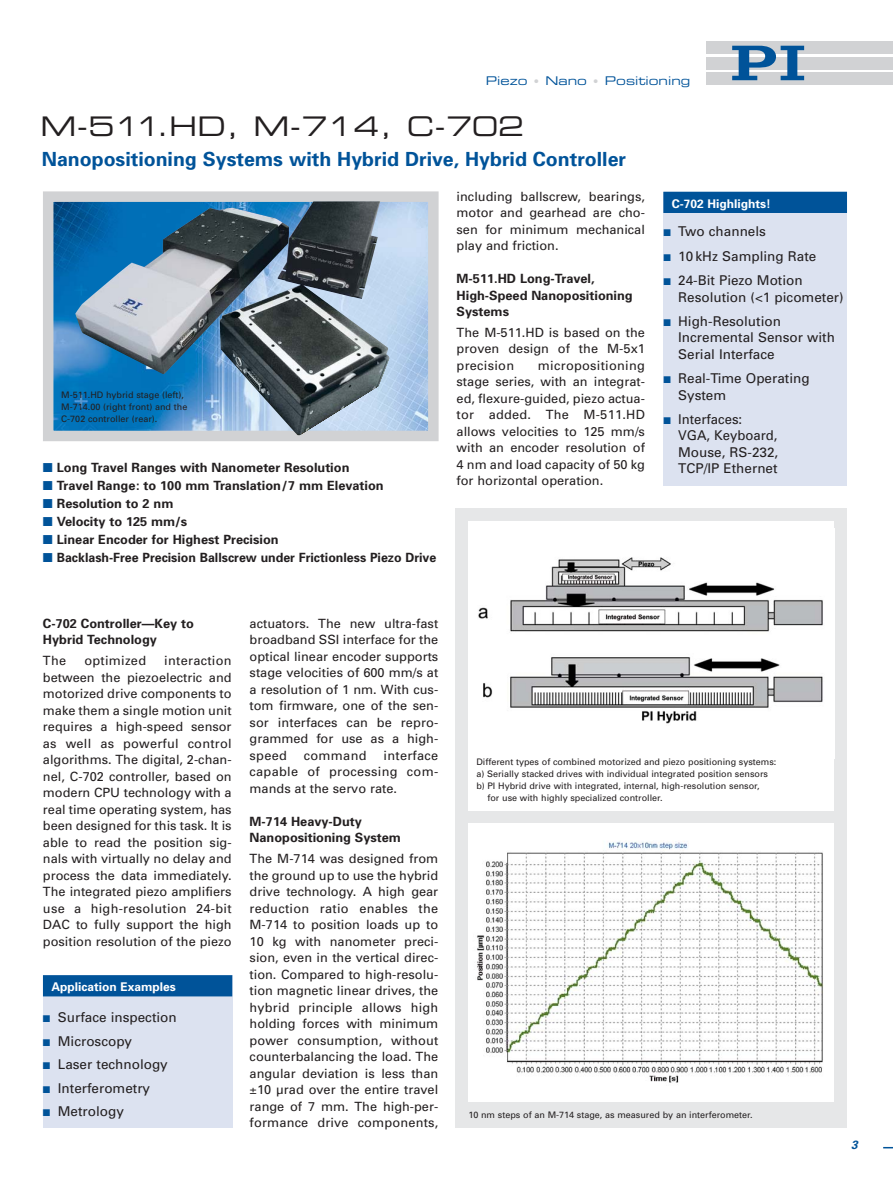
<style>
.page{position:relative;width:893px;height:1190px;background:#fff}
.page>*{position:absolute;margin:0;border:0;box-sizing:border-box;transform-origin:0 0}
.t1{font:27px "Eurostile Extended Two";color:#231f20}
.t2{font:700 19.5px "Univers";color:#005399}
.t3{font:13.5px/16.2px "Univers";color:#231f20}
.t4{font:12.75px/16.5px "Univers";color:#231f20;text-align:justify}
.t5{font:700 12.75px/16.5px "Univers";color:#231f20}
.t6{font:12.75px "Univers";letter-spacing:.02em;color:#231f20}
.t7{font:700 12px "Univers";color:#fff}
.t8{font:12px "Eurostile Extended Two";color:#005399}
.t9{font:italic 700 12px "Univers";color:#005399}
.t10{font:9px/12px "Univers";color:#231f20}
.s1{font-size:10.5px;color:#d1d2d4}
.s2{font-family:"European Pi Three";font-weight:400;font-size:15px;color:#005399}
.s3{font-family:"European Pi Three";font-size:11.25px;color:#005399}
</style>
<div class="page">
<div style="left:706px;top:42px;width:186px;height:12px;background:#d1d2d4"></div>
<div style="left:706px;top:57px;width:186px;height:12px;background:#d1d2d4"></div>
<div style="left:706px;top:72px;width:186px;height:12px;background:#d1d2d4"></div>
<svg style="left:732px;top:46px;width:72px;height:34px"></svg>
<svg style="left:883px;top:1146px;width:9px;height:2px"></svg>
<img style="left:54px;top:202px;width:373px;height:228px">
<div style="left:43px;top:191px;width:395px;height:250px;border:10px solid #d1d2d4"></div>
<img style="left:75px;top:202px;width:315px;height:233px">
<div style="left:43px;top:975px;width:189px;height:152px;background:#dce2f0"></div>
<div style="left:43px;top:975px;width:189px;height:10px;background:#005399"></div>
<div style="left:43px;top:985px;width:189px;height:11px;background:#005399"></div>
<div style="left:663px;top:192px;width:184px;height:293px;background:#dce2f0"></div>
<div style="left:663px;top:192px;width:184px;height:10px;background:#005399"></div>
<div style="left:663px;top:202px;width:184px;height:11px;background:#005399"></div>
<div style="left:455px;top:508px;width:392px;height:619px;background:#e6e7e8"></div>
<div style="left:468px;top:521px;width:366px;height:289px;background:#fff"></div>
<img style="left:478px;top:557px;width:345px;height:167px">
<div style="left:468px;top:823px;width:366px;height:278px;background:#fff"></div>
<img style="left:477px;top:841px;width:346px;height:242px">
<p class="t8" style="left:486px;top:76px;width:206px">Piezo <span class="s1">•</span> Nano <span class="s1">•</span> Positioning</p>
<h1 class="t1" style="left:41px;top:116px;width:485px">M-511.HD, M-714, C-702</h1>
<h2 class="t2" style="left:42px;top:152px;width:585px">Nanopositioning Systems with Hybrid Drive, Hybrid Controller</h2>
<p class="t10" style="left:61px;top:389px;width:127px">M-511.HD hybrid stage (left),<br>M-714.00 (right front) and the<br>C-702 controller (rear).</p>
<p class="t5" style="left:43px;top:461px;width:308px"><span class="s2">-</span> Long Travel Ranges with Nanometer Resolution</p>
<p class="t5" style="left:43px;top:479px;width:342px"><span class="s2">-</span> Travel Range: to 100 mm Translation/7 mm Elevation</p>
<p class="t5" style="left:43px;top:497px;width:132px"><span class="s2">-</span> Resolution to 2 nm</p>
<p class="t5" style="left:43px;top:515px;width:146px"><span class="s2">-</span> Velocity to 125 mm/s</p>
<p class="t5" style="left:43px;top:533px;width:237px"><span class="s2">-</span> Linear Encoder for Highest Precision</p>
<p class="t5" style="left:43px;top:551px;width:395px"><span class="s2">-</span> Backlash-Free Precision Ballscrew under Frictionless Piezo Drive</p>
<p class="t4" style="left:456px;top:189px;width:190px">including ballscrew, bearings, motor and gearhead are cho&shy;sen for minimum mechanical play and friction.</p>
<p class="t5" style="left:456px;top:271px;width:178px">M-511.HD Long-Travel,<br>High-Speed Nanopositioning<br>Systems</p>
<p class="t4" style="left:456px;top:325px;width:190px">The M-511.HD is based on the proven design of the M-5x1 precision</p>
<p class="t4" style="left:456px;top:358px;width:190px;text-indent:81px">micropositioning stage series, with an integrat&shy;ed, flexure-guided, piezo actua&shy;tor added. The M-511.HD allows velocities to 125 mm/s with an encoder resolution of 4 nm and load capacity of 50 kg for horizontal operation.</p>
<p class="t7" style="left:672px;top:199px;width:101px">C-702 Highlights!</p>
<p class="t3" style="left:663px;top:224px;width:104px"><span class="s3">-</span> Two channels</p>
<p class="t3" style="left:663px;top:249px;width:154px"><span class="s3">-</span> 10 kHz Sampling Rate</p>
<p class="t3" style="left:678px;top:274px;width:167px;text-indent:-15px"><span class="s3">-</span> 24-Bit Piezo Motion<br>Resolution (&lt;1 picometer)</p>
<p class="t3" style="left:678px;top:314px;width:158px;text-indent:-15px"><span class="s3">-</span> High-Resolution<br>Incremental Sensor with<br>Serial Interface</p>
<p class="t3" style="left:678px;top:372px;width:133px;text-indent:-15px"><span class="s3">-</span> Real-Time Operating<br>System</p>
<p class="t3" style="left:678px;top:412px;width:102px;text-indent:-15px"><span class="s3">-</span> Interfaces:<br>VGA, Keyboard,<br>Mouse, RS-232,<br>TCP/IP Ethernet</p>
<p class="t5" style="left:43px;top:616px;width:152px">C-702 Controller—Key to<br>Hybrid Technology</p>
<p class="t4" style="left:43px;top:653px;width:25px">The</p>
<p class="t6" style="left:84px;top:656px;width:63px">optimized</p>
<p class="t4" style="left:43px;top:653px;width:190px;text-indent:121px">interaction between the piezoelectric and motorized drive components to make them a single motion unit requires a high-speed sensor as well as powerful control algorithms. The digital, 2-chan&shy;nel, C-702 controller, based on modern CPU technology with a real time operating system, has been designed for this task. It is able to read the position sig&shy;nals with virtually no delay and process the data immediately.<br>The integrated piezo amplifiers use a high-resolution 24-bit DAC to fully support the high position resolution of the piezo</p>
<p class="t7" style="left:51px;top:982px;width:126px">Application Examples</p>
<p class="t3" style="left:43px;top:1010px;width:135px"><span class="s3">-</span> Surface inspection</p>
<p class="t3" style="left:43px;top:1034px;width:91px"><span class="s3">-</span> Microscopy</p>
<p class="t3" style="left:43px;top:1057px;width:126px"><span class="s3">-</span> Laser technology</p>
<p class="t3" style="left:43px;top:1081px;width:109px"><span class="s3">-</span> Interferometry</p>
<p class="t3" style="left:43px;top:1104px;width:82px"><span class="s3">-</span> Metrology</p>
<p class="t4" style="left:249px;top:616px;width:190px">actuators. The new ultra-fast broadband SSI interface for the optical linear encoder supports stage velocities of 600 mm/s at a resolution of 1 nm. With cus&shy;tom firmware, one of the sen&shy;sor interfaces can be repro&shy;grammed for use as a high&shy;speed</p>
<p class="t4" style="left:249px;top:748px;width:190px;text-indent:134px">interface capable of processing com&shy;mands at the servo rate.</p>
<p class="t5" style="left:249px;top:814px;width:153px">M-714 Heavy-Duty<br>Nanopositioning System</p>
<p class="t4" style="left:249px;top:851px;width:190px">The M-714 was designed from the ground up to use the hybrid drive technology. A high gear reduction ratio enables the M-714 to position loads up to 10 kg with nanometer preci&shy;sion, even in the vertical direc&shy;tion. Compared to high-resolu&shy;tion magnetic linear drives, the hybrid principle allows high holding forces with minimum power consumption, without counterbalancing the load. The angular deviation is less than ±10 µrad over the entire travel range of 7 mm. The high-per&shy;formance drive components,</p>
<p class="t6" style="left:304px;top:750px;width:64px">command</p>
<p class="t10" style="left:476px;top:757px;width:301px">Different types of combined motorized and piezo positioning systems:</p>
<p class="t10" style="left:476px;top:769px;width:293px">a) Serially stacked drives with individual integrated position sensors</p>
<p class="t10" style="left:476px;top:781px;width:285px">b) PI Hybrid drive with integrated, internal, high-resolution sensor,</p>
<p class="t10" style="left:487px;top:793px;width:177px">for use with highly specialized controller.</p>
<p class="t10" style="left:468px;top:1110px;width:286px">10 nm steps of an M-714 stage, as measured by an interferometer.</p>
<p class="t9" style="left:851px;top:1140px;width:8px">3</p>
</div>
